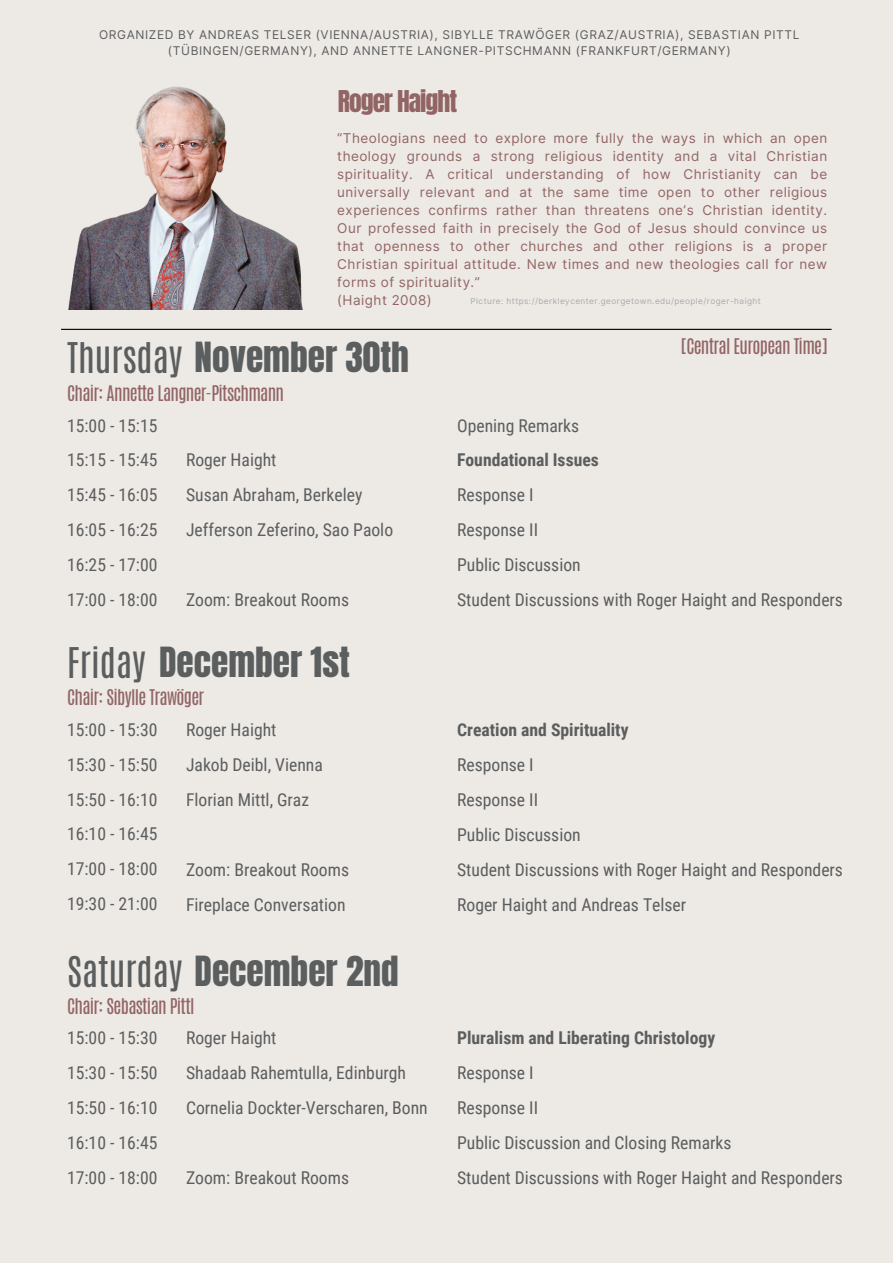
<style>
.page{position:relative;width:893px;height:1264px;background:#fff}
.page>*{position:absolute;margin:0;border:0;box-sizing:border-box;transform-origin:0 0}
.t1{font:35.25px "Anton";color:#5b5e5e}
.t2{font:25.5px "Anton";letter-spacing:-.04em;color:#926565}
.t3{font:18px "Antonio";letter-spacing:-.04em;color:#926565}
.t4{font:17.7px "Roboto Condensed";color:#5b5e5e}
.t5{font:700 17.7px "Roboto Condensed";color:#5b5e5e}
.t6{font:13.5px/18px "Inter";letter-spacing:.035em;color:#926565;text-align:justify}
.t7{font:12px/16px "Inter";letter-spacing:.05em;color:#5b5e5e;text-align:center}
.t8{font:8.25px "Inter";letter-spacing:.05em;color:#a7abad}
.s1{font-family:"Antonio"}
</style>
<div class="page">
<div style="left:0;top:0;width:892px;height:1262px;background:#ede9e5"></div>
<img style="left:68px;top:86px;width:235px;height:224px">
<hr style="left:61px;top:329px;width:770px;height:1px;background:#000">
<p class="t7" style="left:99px;top:27px;width:702px">ORGANIZED BY ANDREAS TELSER (VIENNA/AUSTRIA), SIBYLLE TRAWÖGER (GRAZ/AUSTRIA), SEBASTIAN PITTL (TÜBINGEN/GERMANY), AND ANNETTE LANGNER-PITSCHMANN (FRANKFURT/GERMANY)</p>
<p class="t2" style="left:338px;top:83px;width:121px">Roger Haight</p>
<p class="t6" style="left:337px;top:129px;width:491px">“Theologians need to explore more fully the ways in which an open theology grounds a strong religious identity and a vital Christian spirituality. A critical understanding of how Christianity can be universally relevant and at the same time open to other religious experiences confirms rather than threatens one’s Christian identity.<br>Our professed faith in precisely the God of Jesus should convince us that openness to other churches and other religions is a proper Christian spiritual attitude. New times and new theologies call for new forms of spirituality.”</p>
<p class="t6" style="left:337px;top:291px;width:96px">(Haight 2008)</p>
<p class="t8" style="left:470px;top:296px;width:292px">Picture: https://berkleycenter.georgetown.edu/people/roger-haight</p>
<p class="t3" style="left:680px;top:333px;width:149px">[Central European Time]</p>
<p class="t1" style="left:67px;top:332px;width:343px"><span class="s1">Thursday</span> November 30th</p>
<p class="t3" style="left:67px;top:380px;width:218px">Chair: Annette Langner-Pitschmann</p>
<p class="t4" style="left:67px;top:415px;width:92px">15:00 - 15:15</p>
<p class="t4" style="left:67px;top:450px;width:92px">15:15 - 15:45</p>
<p class="t4" style="left:67px;top:485px;width:92px">15:45 - 16:05</p>
<p class="t4" style="left:67px;top:519px;width:92px">16:05 - 16:25</p>
<p class="t4" style="left:67px;top:554px;width:92px">16:25 - 17:00</p>
<p class="t4" style="left:67px;top:589px;width:92px">17:00 - 18:00</p>
<p class="t4" style="left:186px;top:450px;width:92px">Roger Haight</p>
<p class="t4" style="left:186px;top:485px;width:178px">Susan Abraham, Berkeley</p>
<p class="t4" style="left:186px;top:519px;width:209px">Jefferson Zeferino, Sao Paolo</p>
<p class="t4" style="left:186px;top:589px;width:164px">Zoom: Breakout Rooms</p>
<p class="t1" style="left:67px;top:636px;width:284px"><span class="s1">Friday</span> December 1st</p>
<p class="t3" style="left:67px;top:684px;width:139px">Chair: Sibylle Trawöger</p>
<p class="t4" style="left:67px;top:719px;width:92px">15:00 - 15:30</p>
<p class="t4" style="left:67px;top:754px;width:92px">15:30 - 15:50</p>
<p class="t4" style="left:67px;top:789px;width:92px">15:50 - 16:10</p>
<p class="t4" style="left:67px;top:824px;width:92px">16:10 - 16:45</p>
<p class="t4" style="left:67px;top:858px;width:92px">17:00 - 18:00</p>
<p class="t4" style="left:67px;top:893px;width:92px">19:30 - 21:00</p>
<p class="t4" style="left:186px;top:719px;width:92px">Roger Haight</p>
<p class="t4" style="left:186px;top:754px;width:138px">Jakob Deibl, Vienna</p>
<p class="t4" style="left:186px;top:789px;width:125px">Florian Mittl, Graz</p>
<p class="t4" style="left:186px;top:859px;width:164px">Zoom: Breakout Rooms</p>
<p class="t4" style="left:186px;top:894px;width:161px">Fireplace Conversation</p>
<p class="t1" style="left:67px;top:945px;width:333px"><span class="s1">Saturday</span> December 2nd</p>
<p class="t3" style="left:67px;top:993px;width:129px">Chair: Sebastian Pittl</p>
<p class="t4" style="left:67px;top:1027px;width:92px">15:00 - 15:30</p>
<p class="t4" style="left:67px;top:1062px;width:92px">15:30 - 15:50</p>
<p class="t4" style="left:67px;top:1097px;width:92px">15:50 - 16:10</p>
<p class="t4" style="left:67px;top:1132px;width:92px">16:10 - 16:45</p>
<p class="t4" style="left:67px;top:1167px;width:92px">17:00 - 18:00</p>
<p class="t4" style="left:186px;top:1027px;width:92px">Roger Haight</p>
<p class="t4" style="left:186px;top:1062px;width:221px">Shadaab Rahemtulla, Edinburgh</p>
<p class="t4" style="left:186px;top:1097px;width:243px">Cornelia Dockter-Verscharen, Bonn</p>
<p class="t4" style="left:186px;top:1167px;width:164px">Zoom: Breakout Rooms</p>
<p class="t4" style="left:457px;top:415px;width:124px">Opening Remarks</p>
<p class="t5" style="left:457px;top:450px;width:143px">Foundational Issues</p>
<p class="t4" style="left:457px;top:485px;width:78px">Response I</p>
<p class="t4" style="left:457px;top:519px;width:82px">Response II</p>
<p class="t4" style="left:457px;top:554px;width:125px">Public Discussion</p>
<p class="t4" style="left:457px;top:589px;width:387px">Student Discussions with Roger Haight and Responders</p>
<p class="t5" style="left:457px;top:719px;width:173px">Creation and Spirituality</p>
<p class="t4" style="left:457px;top:754px;width:78px">Response I</p>
<p class="t4" style="left:457px;top:789px;width:82px">Response II</p>
<p class="t4" style="left:457px;top:824px;width:125px">Public Discussion</p>
<p class="t4" style="left:457px;top:859px;width:387px">Student Discussions with Roger Haight and Responders</p>
<p class="t4" style="left:457px;top:894px;width:230px">Roger Haight and Andreas Telser</p>
<p class="t5" style="left:457px;top:1027px;width:259px">Pluralism and Liberating Christology</p>
<p class="t4" style="left:457px;top:1062px;width:78px">Response I</p>
<p class="t4" style="left:457px;top:1097px;width:82px">Response II</p>
<p class="t4" style="left:457px;top:1132px;width:276px">Public Discussion and Closing Remarks</p>
<p class="t4" style="left:457px;top:1167px;width:387px">Student Discussions with Roger Haight and Responders</p>
</div>
